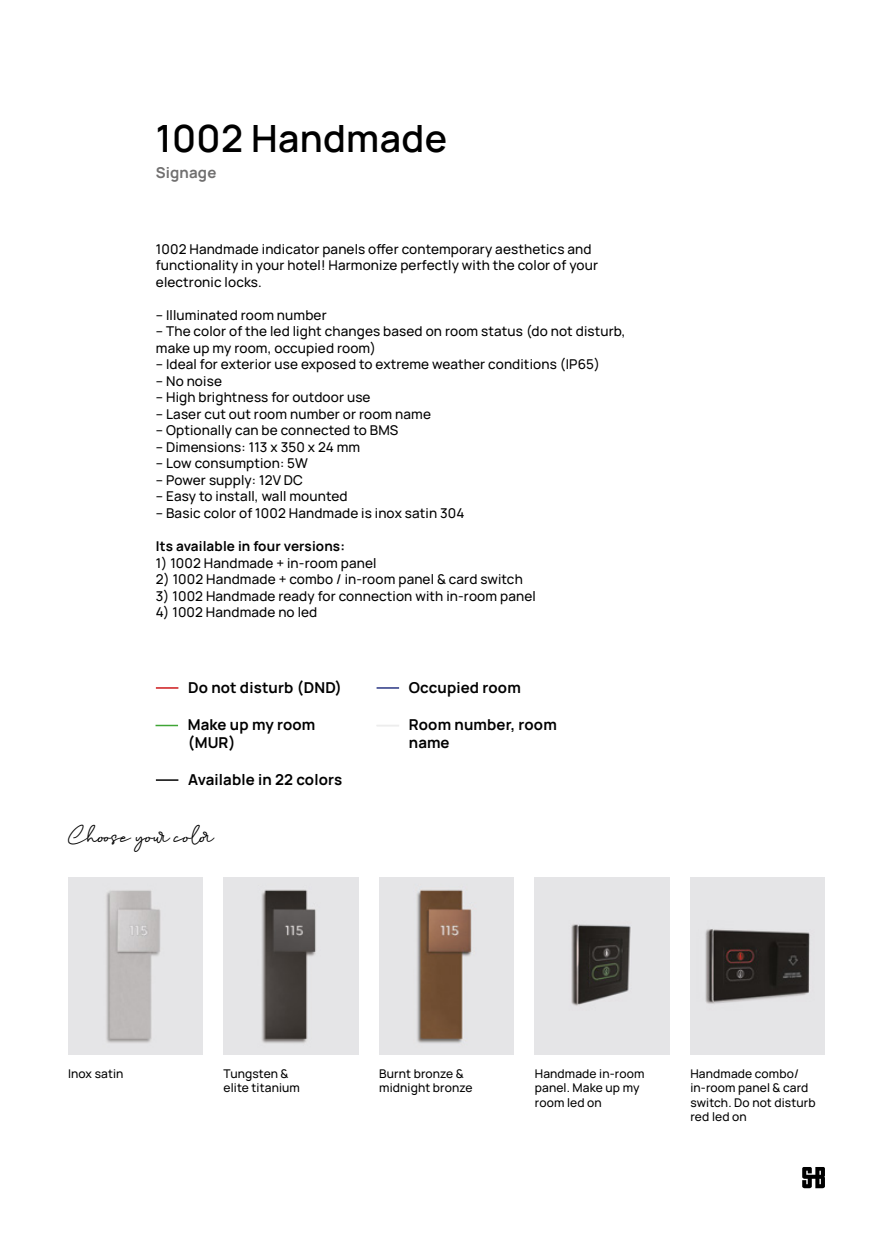
<style>
.page{position:relative;width:893px;height:1234px;background:#fff}
.page>*{position:absolute;margin:0;border:0;box-sizing:border-box;transform-origin:0 0}
.t1{font:600 37.5px "Manrope";letter-spacing:.01em;color:#000}
.t2{font:700 15px/18px "Manrope";letter-spacing:.01em;color:#000}
.t3{font:15px "Birmingham Signature";color:#000}
.t4{font:700 15px "Manrope";letter-spacing:.01em;color:#706f6f}
.t5{font:500 13.5px/16.5px "Manrope";letter-spacing:.01em;color:#000}
.t6{font:700 13.5px "Manrope";letter-spacing:.01em;color:#000}
.t7{font:500 12px/14.4px "Manrope";letter-spacing:.01em;color:#000}
</style>
<div class="page">
<svg style="left:802px;top:1167px;width:23px;height:20px"></svg>
<svg style="left:156px;top:687px;width:22px;height:1px"></svg>
<svg style="left:156px;top:779px;width:22px;height:1px"></svg>
<svg style="left:377px;top:687px;width:22px;height:1px"></svg>
<hr style="left:156px;top:724px;width:22px;height:2px;background:#3fa535">
<img style="left:535px;top:877px;width:134px;height:176px">
<img style="left:690px;top:877px;width:135px;height:176px">
<img style="left:224px;top:877px;width:134px;height:176px">
<img style="left:379px;top:877px;width:135px;height:176px">
<img style="left:68px;top:877px;width:134px;height:176px">
<hr style="left:377px;top:724px;width:22px;height:2px;background:#ededed">
<h1 class="t1" style="left:156px;top:112px;width:293px">1002 Handmade</h1>
<p class="t4" style="left:156px;top:161px;width:62px">Signage</p>
<p class="t5" style="left:156px;top:240px;width:444px">1002 Handmade indicator panels offer contemporary aesthetics and functionality in your hotel! Harmonize perfectly with the color of your electronic locks.</p>
<p class="t5" style="left:156px;top:306px;width:172px">– Illuminated room number</p>
<p class="t5" style="left:156px;top:322px;width:471px">– The color of the led light changes based on room status (do not disturb, make up my room, occupied room)</p>
<p class="t5" style="left:156px;top:355px;width:446px">– Ideal for exterior use exposed to extreme weather conditions (ΙP65)</p>
<p class="t5" style="left:156px;top:372px;width:68px">– No noise</p>
<p class="t5" style="left:156px;top:388px;width:216px">– High brightness for outdoor use</p>
<p class="t5" style="left:156px;top:405px;width:277px">– Laser cut out room number or room name</p>
<p class="t5" style="left:156px;top:421px;width:244px">– Optionally can be connected to BMS</p>
<p class="t5" style="left:156px;top:438px;width:206px">– Dimensions: 113 x 350 x 24 mm</p>
<p class="t5" style="left:156px;top:454px;width:154px">– Low consumption: 5W</p>
<p class="t5" style="left:156px;top:471px;width:149px">– Power supply: 12V DC</p>
<p class="t5" style="left:156px;top:487px;width:193px">– Easy to install, wall mounted</p>
<p class="t5" style="left:156px;top:504px;width:310px">– Basic color of 1002 Handmade is inox satin 304</p>
<p class="t6" style="left:156px;top:536px;width:191px">Its available in four versions:</p>
<p class="t5" style="left:156px;top:553px;width:222px">1) 1002 Handmade + in-room panel</p>
<p class="t5" style="left:156px;top:570px;width:368px">2) 1002 Handmade + combo / in-room panel &amp; card switch</p>
<p class="t5" style="left:156px;top:586px;width:381px">3) 1002 Handmade ready for connection with in-room panel</p>
<p class="t5" style="left:156px;top:603px;width:163px">4) 1002 Handmade no led</p>
<p class="t2" style="left:188px;top:677px;width:155px">Do not disturb (DND)</p>
<p class="t2" style="left:409px;top:677px;width:114px">Occupied room</p>
<p class="t2" style="left:409px;top:714px;width:150px">Room number, room name</p>
<p class="t2" style="left:188px;top:714px;width:129px">Make up my room (MUR)</p>
<p class="t2" style="left:188px;top:769px;width:155px">Αvailable in 22 colors</p>
<p class="t3" style="left:68px;top:828px;width:149px">Choose your color</p>
<p class="t7" style="left:68px;top:1065px;width:57px">Inox satin</p>
<p class="t7" style="left:224px;top:1065px;width:78px">Tungsten &amp; elite titanium</p>
<p class="t7" style="left:379px;top:1065px;width:95px">Burnt bronze &amp; midnight bronze</p>
<p class="t7" style="left:535px;top:1065px;width:111px">Handmade in-room panel. Make up my room led on</p>
<p class="t7" style="left:690px;top:1065px;width:127px">Handmade combo/ in-room panel &amp; card switch. Do not disturb red led on</p>
</div>
